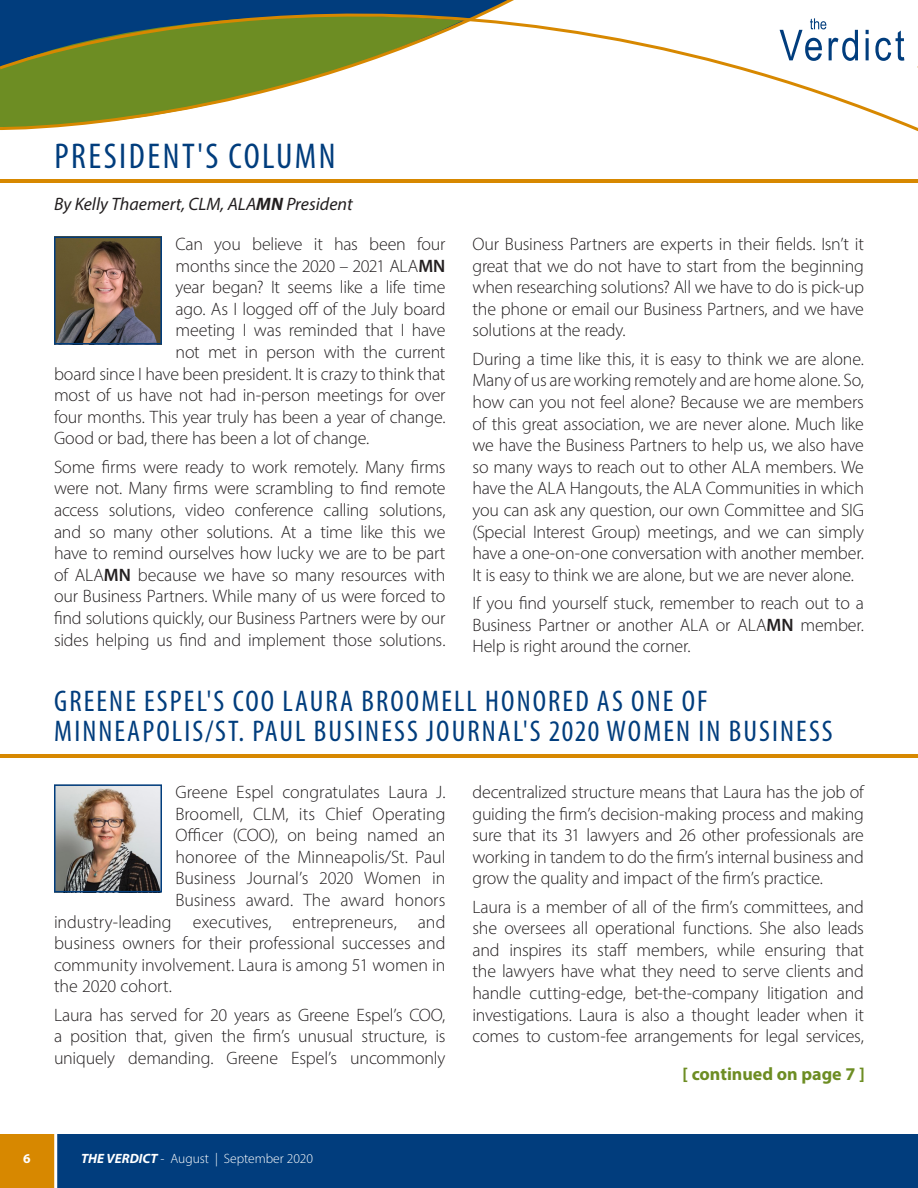
<style>
.page{position:relative;width:918px;height:1188px;background:#fff}
.page>*{position:absolute;margin:0;border:0;box-sizing:border-box;transform-origin:0 0}
.Page_Header{font:condensed 36px "Myriad Pro";letter-spacing:.07em;color:#013d7d}
.Page_Header-2{font:condensed 30px/30px "Myriad Pro";letter-spacing:.07em;color:#013d7d}
.Body_Text{font:300 18px/21.6px "Myriad Pro";letter-spacing:-.01em;color:#231f20;text-align:justify}
.Body_Text-2{font:italic 18px "Myriad Pro";color:#231f20}
.Body_Text-3{font:700 18px "Myriad Pro";color:#6d8d23}
.t1{font:300 13.5px "Myriad Pro";color:#fff}
.t2{font:700 13.5px "Myriad Pro";color:#fff}
.s1{font-weight:700}
.s2{font-weight:600}
.s3{font-weight:700;font-style:italic}
</style>
<div class="page">
<div style="left:0;top:1134px;width:918px;height:54px;background:#013d7d"></div>
<div style="left:0;top:1134px;width:56px;height:54px;background:#d78800"></div>
<hr style="left:54px;top:1129px;width:3px;height:59px;background:#fff">
<hr style="left:0;top:180px;width:918px;height:3px;background:#d78800">
<svg style="left:541px;top:18px;width:374px;height:112px"></svg>
<svg style="left:0;top:0;width:541px;height:130px"></svg>
<svg style="left:915px;top:66px;width:3px;height:66px"></svg>
<img style="left:57px;top:240px;width:102px;height:102px">
<div style="left:54px;top:237px;width:108px;height:108px;border:2px solid #013d7d"></div>
<hr style="left:0;top:755px;width:918px;height:3px;background:#d78800">
<img style="left:57px;top:787px;width:102px;height:102px">
<div style="left:54px;top:784px;width:108px;height:108px;border:2px solid #013d7d"></div>
<p class="Page_Header" style="left:54px;top:134px;width:283px">PRESIDENT'S COLUMN</p>
<p class="Body_Text-2" style="left:54px;top:192px;width:300px">By Kelly Thaemert, CLM, ALA<span class="s1">MN</span> President</p>
<p class="Body_Text" style="left:176px;top:233px;width:272px">Can you believe it has been four</p>
<p class="Body_Text" style="left:176px;top:255px;width:271px">months since the 2020 – 2021 ALA<span class="s2">MN</span></p>
<p class="Body_Text" style="left:176px;top:276px;width:272px">year began? It seems like a life time</p>
<p class="Body_Text" style="left:176px;top:298px;width:272px">ago. As I logged off of the July board</p>
<p class="Body_Text" style="left:176px;top:319px;width:271px">meeting I was reminded that I have</p>
<p class="Body_Text" style="left:176px;top:341px;width:271px">not met in person with the current</p>
<p class="Body_Text" style="left:54px;top:363px;width:393px">board since I have been president. It is crazy to think that</p>
<p class="Body_Text" style="left:54px;top:384px;width:393px">most of us have not had in-person meetings for over</p>
<p class="Body_Text" style="left:54px;top:406px;width:393px">four months. This year truly has been a year of change.</p>
<p class="Body_Text" style="left:54px;top:427px;width:317px">Good or bad, there has been a lot of change.</p>
<p class="Body_Text" style="left:54px;top:456px;width:393px">Some firms were ready to work remotely. Many firms were not. Many firms were scrambling to find remote access solutions, video conference calling solutions, and so many other solutions. At a time like this we have to remind ourselves how lucky we are to be part of ALA<span class="s2">MN</span> because we have so many resources with our Business Partners. While many of us were forced to find solutions quickly, our Business Partners were by our sides helping us find and implement those solutions.</p>
<p class="Body_Text" style="left:472px;top:233px;width:393px">Our Business Partners are experts in their fields. Isn’t it great that we do not have to start from the beginning when researching solutions? All we have to do is pick-up the phone or email our Business Partners, and we have solutions at the ready.</p>
<p class="Body_Text" style="left:472px;top:348px;width:393px">During a time like this, it is easy to think we are alone.<br>Many of us are working remotely and are home alone. So, how can you not feel alone? Because we are members of this great association, we are never alone. Much like we have the Business Partners to help us, we also have so many ways to reach out to other ALA members. We have the ALA Hangouts, the ALA Communities in which you can ask any question, our own Committee and SIG (Special Interest Group) meetings, and we can simply have a one-on-one conversation with another member.<br>It is easy to think we are alone, but we are never alone.</p>
<p class="Body_Text" style="left:472px;top:592px;width:393px">If you find yourself stuck, remember to reach out to a Business Partner or another ALA or ALA<span class="s2">MN</span> member.<br>Help is right around the corner.</p>
<p class="Page_Header-2" style="left:54px;top:685px;width:780px">GREENE ESPEL'S COO LAURA BROOMELL HONORED AS ONE OF<br>MINNEAPOLIS/ST. PAUL BUSINESS JOURNAL'S 2020 WOMEN IN BUSINESS</p>
<p class="Body_Text" style="left:176px;top:781px;width:272px">Greene Espel congratulates Laura J.</p>
<p class="Body_Text" style="left:176px;top:803px;width:272px">Broomell, CLM, its Chief Operating</p>
<p class="Body_Text" style="left:176px;top:824px;width:272px">Officer (COO), on being named an</p>
<p class="Body_Text" style="left:176px;top:846px;width:272px">honoree of the Minneapolis/St. Paul</p>
<p class="Body_Text" style="left:176px;top:867px;width:272px">Business Journal’s 2020 Women in</p>
<p class="Body_Text" style="left:176px;top:889px;width:271px">Business award. The award honors</p>
<p class="Body_Text" style="left:54px;top:911px;width:393px">industry-leading executives, entrepreneurs, and</p>
<p class="Body_Text" style="left:54px;top:932px;width:393px">business owners for their professional successes and</p>
<p class="Body_Text" style="left:54px;top:954px;width:393px">community involvement. Laura is among 51 women in</p>
<p class="Body_Text" style="left:54px;top:975px;width:119px">the 2020 cohort.</p>
<p class="Body_Text" style="left:54px;top:1004px;width:393px">Laura has served for 20 years as Greene Espel’s COO, a position that, given the firm’s unusual structure, is uniquely demanding. Greene Espel’s uncommonly</p>
<p class="Body_Text" style="left:472px;top:781px;width:393px">decentralized structure means that Laura has the job of guiding the firm’s decision-making process and making sure that its 31 lawyers and 26 other professionals are working in tandem to do the firm’s internal business and grow the quality and impact of the firm’s practice.</p>
<p class="Body_Text" style="left:472px;top:896px;width:393px">Laura is a member of all of the firm’s committees, and she oversees all operational functions. She also leads and inspires its staff members, while ensuring that the lawyers have what they need to serve clients and handle cutting-edge, bet-the-company litigation and investigations. Laura is also a thought leader when it comes to custom-fee arrangements for legal services,</p>
<p class="Body_Text-3" style="left:682px;top:1062px;width:184px">[ continued on page 7 ]</p>
<p class="t2" style="left:23px;top:1149px;width:9px">6</p>
<p class="t1" style="left:81px;top:1150px;width:234px"><span class="s3">THE VERDICT</span> - August | September 2020</p>
</div>
